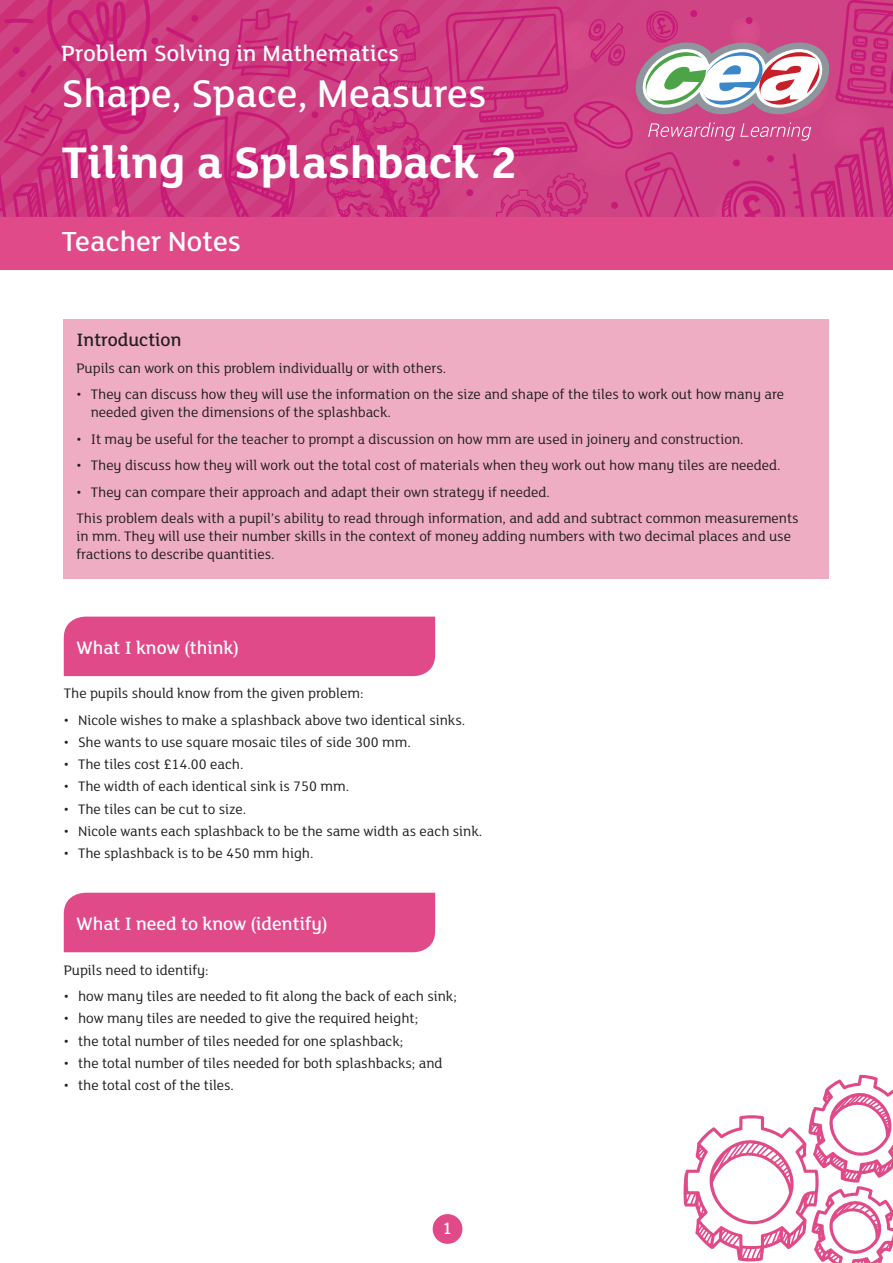
<style>
.page{position:relative;width:893px;height:1263px;background:#fff}
.page>*{position:absolute;margin:0;border:0;box-sizing:border-box;transform-origin:0 0}
.t1{font:700 48px "FS Lola";color:#fff}
.t2{font:500 42px "FS Lola";color:#fff}
.t3{font:500 30px "FS Lola";color:#fff}
.t4{font:500 24px "FS Lola";letter-spacing:.01em;color:#fff}
.t5{font:500 19.5px "FS Lola";color:#fff}
.t6{font:500 19.5px "FS Lola";color:#231f20}
.t7{font:500 18px "FS Lola";color:#fff}
.tabs{font:15px/18px "FS Lola";color:#231f20}
</style>
<div class="page">
<div style="left:433px;top:1214px;width:29px;height:30px;background:#e04a89;border-radius:50%"></div>
<div style="left:64px;top:319px;width:765px;height:259px;background:#efadc3"></div>
<div style="left:64px;top:893px;width:371px;height:59px;background:#e04a89"></div>
<div style="left:64px;top:617px;width:371px;height:59px;background:#e04a89"></div>
<svg style="left:683px;top:1075px;width:210px;height:188px"></svg>
<hr style="left:0;top:266px;width:893px;height:4px;background:#e04a89">
<svg style="left:0;top:0;width:893px;height:266px;background:#d04384"></svg>
<h3 class="t4" style="left:62px;top:37px;width:339px">Problem Solving in Mathematics</h3>
<h2 class="t2" style="left:62px;top:66px;width:426px">Shape, Space, Measures</h2>
<h1 class="t1" style="left:62px;top:130px;width:457px">Tiling a Splashback 2</h1>
<h3 class="t3" style="left:62px;top:222px;width:181px">Teacher Notes</h3>
<p class="t6" style="left:77px;top:327px;width:106px">Introduction</p>
<p class="tabs" style="left:77px;top:358px;width:371px">Pupils can work on this problem individually or with others.</p>
<p class="tabs" style="left:91px;top:385px;width:695px;text-indent:-14px">• They can discuss how they will use the information on the size and shape of the tiles to work out how many are needed given the dimensions of the splashback.</p>
<p class="tabs" style="left:77px;top:429px;width:669px">• It may be useful for the teacher to prompt a discussion on how mm are used in joinery and construction.</p>
<p class="tabs" style="left:77px;top:456px;width:706px">• They discuss how they will work out the total cost of materials when they work out how many tiles are needed.</p>
<p class="tabs" style="left:77px;top:482px;width:475px">• They can compare their approach and adapt their own strategy if needed.</p>
<p class="tabs" style="left:77px;top:509px;width:724px">This problem deals with a pupil’s ability to read through information, and add and subtract common measurements in mm. They will use their number skills in the context of money adding numbers with two decimal places and use fractions to describe quantities.</p>
<p class="t5" style="left:77px;top:635px;width:164px">What I know (think)</p>
<p class="tabs" style="left:64px;top:683px;width:301px">The pupils should know from the given problem:</p>
<p class="tabs" style="left:64px;top:710px;width:403px">• Nicole wishes to make a splashback above two identical sinks.</p>
<p class="tabs" style="left:64px;top:732px;width:349px">• She wants to use square mosaic tiles of side 300 mm.</p>
<p class="tabs" style="left:64px;top:754px;width:181px">• The tiles cost £14.00 each.</p>
<p class="tabs" style="left:64px;top:777px;width:287px">• The width of each identical sink is 750 mm.</p>
<p class="tabs" style="left:64px;top:799px;width:184px">• The tiles can be cut to size.</p>
<p class="tabs" style="left:64px;top:821px;width:420px">• Nicole wants each splashback to be the same width as each sink.</p>
<p class="tabs" style="left:64px;top:843px;width:251px">• The splashback is to be 450 mm high.</p>
<p class="t5" style="left:77px;top:911px;width:253px">What I need to know (identify)</p>
<p class="tabs" style="left:64px;top:960px;width:146px">Pupils need to identify:</p>
<p class="tabs" style="left:64px;top:986px;width:394px">• how many tiles are needed to fit along the back of each sink;</p>
<p class="tabs" style="left:64px;top:1009px;width:356px">• how many tiles are needed to give the required height;</p>
<p class="tabs" style="left:64px;top:1031px;width:341px">• the total number of tiles needed for one splashback;</p>
<p class="tabs" style="left:64px;top:1053px;width:380px">• the total number of tiles needed for both splashbacks; and</p>
<p class="tabs" style="left:64px;top:1075px;width:172px">• the total cost of the tiles.</p>
<p class="t7" style="left:442px;top:1216px;width:11px">1</p>
</div>
